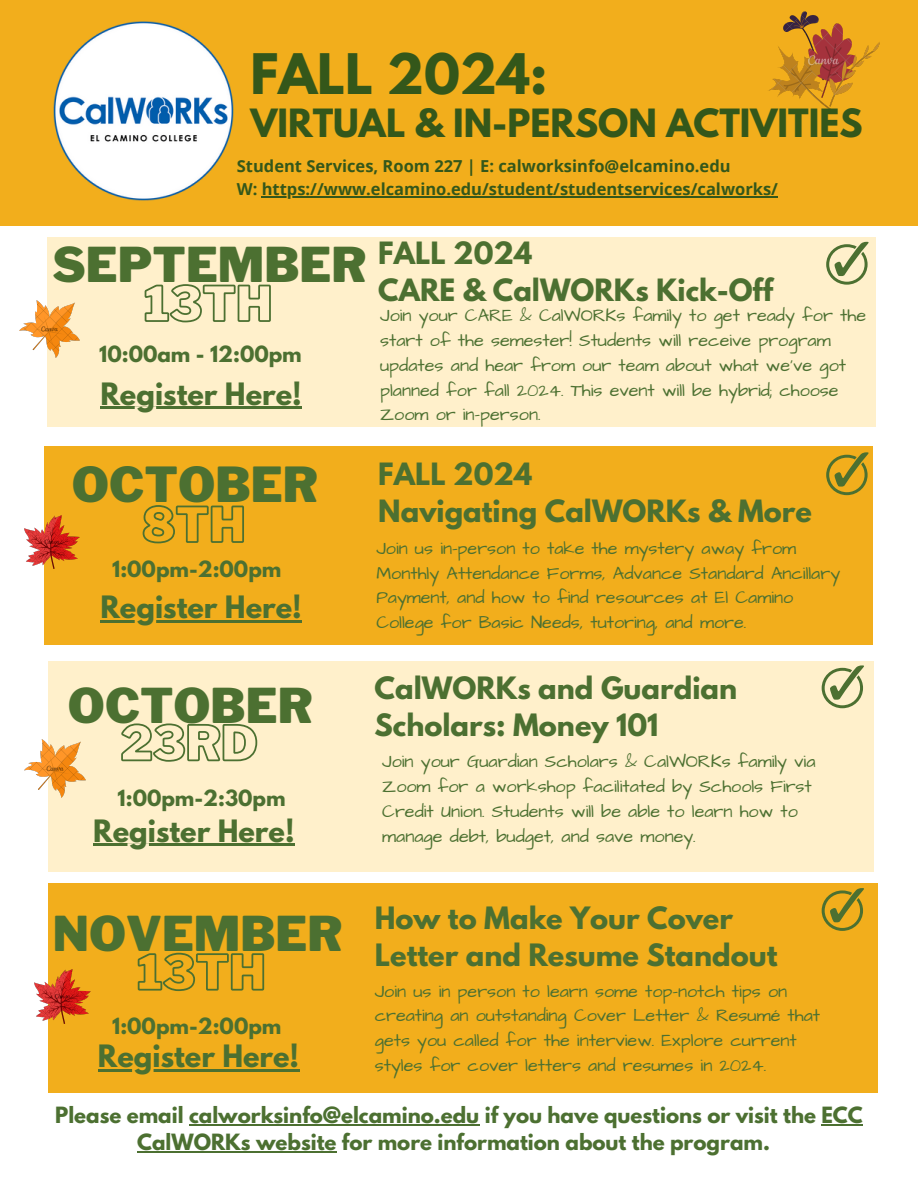
<style>
.page{position:relative;width:918px;height:1188px;background:#fff}
.page>*{position:absolute;margin:0;border:0;box-sizing:border-box;transform-origin:0 0}
.t1{font:700 49.5px "League Spartan";color:#34571a}
.t2{font:900 47.85px "Libre Franklin";color:#4c7031}
.t3{font:900 47.55px "Libre Franklin";color:#4c7031}
.t4{font:700 34.5px "League Spartan";color:#34571a}
.t5{font:700 27.3px/37.2px "League Spartan";color:#4c7031}
.t6{font:700 19.8px/27px "League Spartan";color:#4c7031;text-align:center}
.t7{font:18px/24.8px "Architects Daughter";color:#4c7031}
.t8{font:700 16.5px "Open Sans";color:#34571a}
</style>
<div class="page">
<div style="left:47px;top:237px;width:828px;height:190px;background:#fff0cb"></div>
<div style="left:48px;top:661px;width:825px;height:211px;background:#fff0cb"></div>
<div style="left:45px;top:447px;width:828px;height:198px;background:#f2ae1c"></div>
<div style="left:0;top:0;width:918px;height:226px;background:#f2ae1c"></div>
<img style="left:54px;top:21px;width:180px;height:179px">
<svg style="left:826px;top:242px;width:43px;height:43px"></svg>
<div style="left:48px;top:883px;width:829px;height:210px;background:#f2ae1c"></div>
<svg style="left:826px;top:452px;width:43px;height:43px"></svg>
<svg style="left:822px;top:665px;width:42px;height:43px"></svg>
<svg style="left:822px;top:888px;width:42px;height:43px"></svg>
<img style="left:768px;top:12px;width:112px;height:98px">
<img style="left:24px;top:516px;width:56px;height:53px">
<img style="left:24px;top:740px;width:61px;height:57px">
<hr style="left:262px;top:196px;width:516px;height:1px;background:#34571a">
<svg style="left:144px;top:284px;width:127px;height:39px"></svg>
<svg style="left:142px;top:505px;width:102px;height:39px"></svg>
<svg style="left:121px;top:723px;width:137px;height:39px"></svg>
<svg style="left:137px;top:952px;width:128px;height:40px"></svg>
<hr style="left:93px;top:844px;width:202px;height:2px;background:#4c7031">
<hr style="left:189px;top:1124px;width:290px;height:1px;background:#4c7031">
<hr style="left:821px;top:1124px;width:42px;height:1px;background:#4c7031">
<hr style="left:137px;top:1151px;width:200px;height:1px;background:#4c7031">
<hr style="left:100px;top:407px;width:202px;height:2px;background:#4c7031">
<hr style="left:100px;top:620px;width:202px;height:3px;background:#4c7031">
<hr style="left:98px;top:1069px;width:201px;height:3px;background:#4c7031">
<img style="left:20px;top:300px;width:60px;height:58px">
<img style="left:34px;top:970px;width:56px;height:54px">
<h1 class="t1" style="left:250px;top:49px;width:299px">FALL 2024:</h1>
<h1 class="t4" style="left:250px;top:106px;width:614px">VIRTUAL &amp; IN-PERSON ACTIVITIES</h1>
<h4 class="t8" style="left:237px;top:155px;width:495px">Student Services, Room 227 | E: calworksinfo@elcamino.edu</h4>
<h3 class="t8" style="left:237px;top:177px;width:543px">W: https://www.elcamino.edu/student/studentservices/calworks/</h3>
<p class="t3" style="left:52px;top:236px;width:316px">SEPTEMBER</p>
<h1 class="t6" style="left:99px;top:343px;width:204px">10:00am - 12:00pm</h1>
<h4 class="t5" style="left:100px;top:378px;width:203px">Register Here!</h4>
<h5 class="t2" style="left:72px;top:456px;width:248px">OCTOBER</h5>
<p class="t6" style="left:112px;top:558px;width:171px">1:00pm-2:00pm</p>
<h3 class="t5" style="left:100px;top:592px;width:203px">Register Here!</h3>
<h4 class="t5" style="left:378px;top:238px;width:396px">FALL 2024<br>CARE &amp; CalWORKs Kick-Off</h4>
<h1 class="t7" style="left:380px;top:304px;width:487px">Join your CARE &amp; CalWORKs family to get ready for the start of the semester! Students will receive program updates and hear from our team about what we've got planned for fall 2024. This event will be hybrid; choose Zoom or in-person.</h1>
<p class="t5" style="left:378px;top:459px;width:435px">FALL 2024<br>Navigating CalWORKs &amp; More</p>
<p class="t7" style="left:376px;top:536px;width:465px">Join us in-person to take the mystery away from Monthly Attendance Forms, Advance Standard Ancillary Payment, and how to find resources at El Camino College for Basic Needs, tutoring, and more.</p>
<p class="t3" style="left:68px;top:677px;width:246px">OCTOBER</p>
<h4 class="t6" style="left:118px;top:787px;width:170px">1:00pm-2:30pm</h4>
<h5 class="t5" style="left:93px;top:815px;width:203px">Register Here!</h5>
<p class="t5" style="left:375px;top:673px;width:364px">CalWORKs and Guardian<br>Scholars: Money 101</p>
<h5 class="t7" style="left:382px;top:750px;width:435px">Join your Guardian Scholars &amp; CalWORKs family via Zoom for a workshop facilitated by Schools First Credit Union. Students will be able to learn how to manage debt, budget, and save money.</h5>
<h3 class="t3" style="left:53px;top:905px;width:291px">NOVEMBER</h3>
<h3 class="t6" style="left:112px;top:1015px;width:171px">1:00pm-2:00pm</h3>
<p class="t5" style="left:98px;top:1041px;width:203px">Register Here!</p>
<h3 class="t5" style="left:375px;top:903px;width:404px">How to Make Your Cover<br>Letter and Resume Standout</h3>
<h3 class="t7" style="left:375px;top:979px;width:447px">Join us in person to learn some top-notch tips on creating an outstanding Cover Letter &amp; Resumé that gets you called for the interview. Explore current styles for cover letters and resumes in 2024.</h3>
<p class="t6" style="left:55px;top:1104px;width:809px">Please email calworksinfo@elcamino.edu if you have questions or visit the ECC<br>CalWORKs website for more information about the program.</p>
</div>
